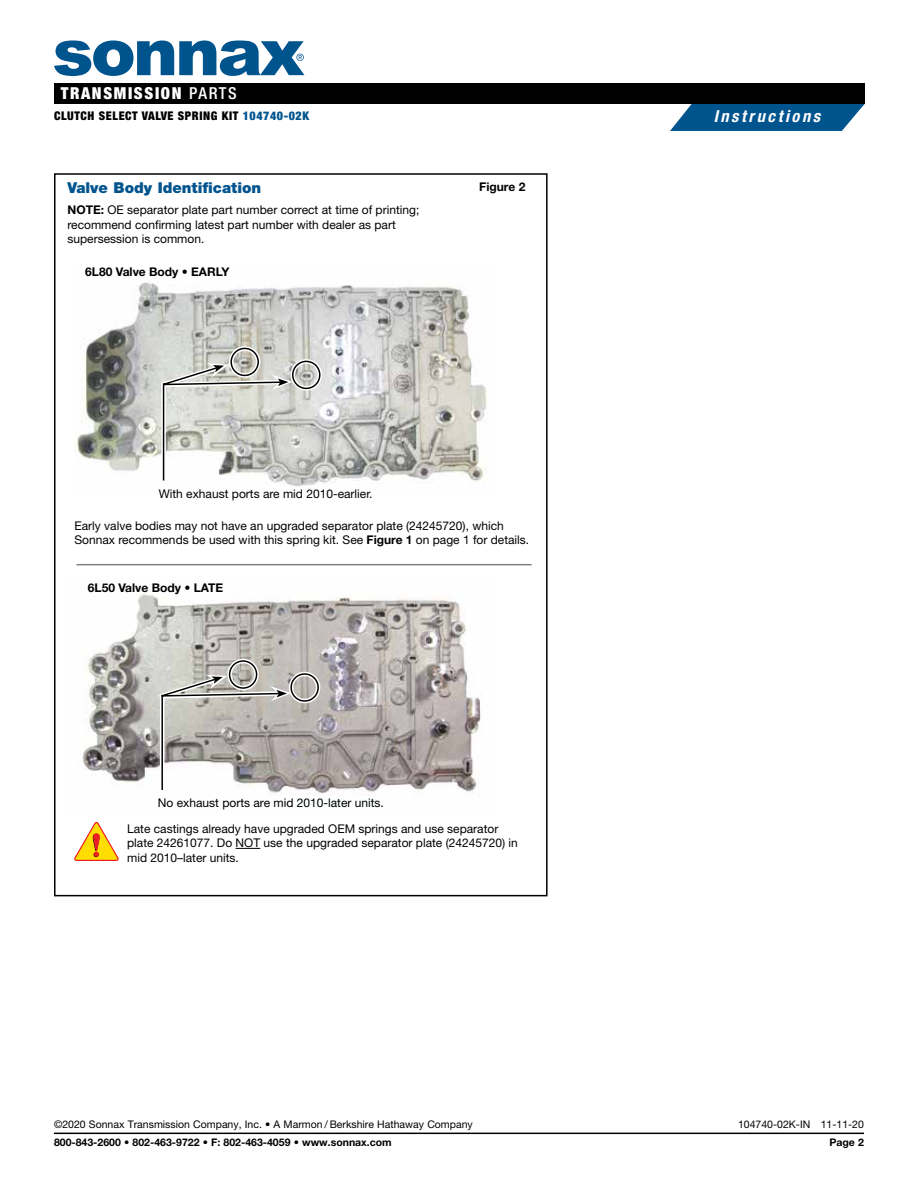
<style>
.page{position:relative;width:918px;height:1188px;background:#fff}
.page>*{position:absolute;margin:0;border:0;box-sizing:border-box;transform-origin:0 0}
.t1{font:900 condensed 16.5px "Helvetica Neue LT Std";letter-spacing:.1em;color:#fff}
.t2{font:italic 700 condensed 16.5px "Helvetica Neue LT Std";letter-spacing:.155em;color:#fff}
.t3{font:900 15px "Helvetica Neue LT Std";color:#00548e}
.t4{font:12px/14.4px "Helvetica Neue LT Std";color:#000}
.t5{font:700 12px "Helvetica Neue LT Std";color:#000}
.t6{font:900 condensed 12px "Helvetica Neue LT Std";letter-spacing:.05em;color:#000}
.t7{font:10.5px "Helvetica Neue LT Std";color:#000}
.t8{font:700 10.5px "Helvetica Neue LT Std";color:#000}
.s1{font-weight:500}
.s2{color:#00548e}
.s3{font-weight:700}
</style>
<div class="page">
<div style="left:54px;top:173px;width:494px;height:723px;border:2px solid #000"></div>
<hr style="left:76px;top:564px;width:456px;height:1px;background:#808285">
<img style="left:75px;top:282px;width:412px;height:205px">
<div style="left:229px;top:346px;width:31px;height:32px;border:4px solid #fff;border-radius:50%"></div>
<div style="left:230px;top:348px;width:29px;height:28px;border:2px solid #000;border-radius:50%"></div>
<div style="left:291px;top:359px;width:31px;height:32px;border:4px solid #fff;border-radius:50%"></div>
<div style="left:292px;top:361px;width:29px;height:28px;border:2px solid #000;border-radius:50%"></div>
<svg style="left:161px;top:390px;width:5px;height:91px"></svg>
<hr style="left:163px;top:383px;width:1px;height:98px;background:#000">
<svg style="left:128px;top:363px;width:165px;height:27px;background:#c2c3be"></svg>
<img style="left:82px;top:594px;width:399px;height:201px">
<div style="left:227px;top:659px;width:32px;height:31px;border:4px solid #fff;border-radius:50%"></div>
<div style="left:229px;top:660px;width:28px;height:29px;border:2px solid #000;border-radius:50%"></div>
<div style="left:289px;top:672px;width:31px;height:31px;border:4px solid #fff;border-radius:50%"></div>
<div style="left:290px;top:673px;width:29px;height:29px;border:2px solid #000;border-radius:50%"></div>
<hr style="left:160px;top:695px;width:4px;height:84px;background:#fff">
<hr style="left:161px;top:695px;width:2px;height:95px;background:#000">
<svg style="left:127px;top:674px;width:164px;height:28px;background:#b7b6b1"></svg>
<svg style="left:236px;top:848px;width:24px;height:1px"></svg>
<svg style="left:74px;top:822px;width:45px;height:39px"></svg>
<hr style="left:54px;top:1133px;width:810px;height:1px;background:#000">
<svg style="left:670px;top:104px;width:195px;height:27px;background:#1d689b"></svg>
<div style="left:54px;top:83px;width:811px;height:21px;background:#000"></div>
<svg style="left:54px;top:40px;width:250px;height:36px"></svg>
<h1 class="t1" style="left:61px;top:83px;width:178px">TRANSMISSION <span class="s1">PARTS</span></h1>
<p class="t6" style="left:54px;top:109px;width:257px">CLUTCH SELECT VALVE SPRING KIT <span class="s2">104740-02K</span></p>
<h1 class="t2" style="left:714px;top:107px;width:108px">Instructions</h1>
<p class="t3" style="left:68px;top:179px;width:195px">Valve Body Identification</p>
<p class="t5" style="left:479px;top:179px;width:48px">Figure 2</p>
<p class="t4" style="left:68px;top:203px;width:353px"><span class="s3">NOTE:</span> OE separator plate part number correct at time of printing; recommend confirming latest part number with dealer as part supersession is common.</p>
<p class="t5" style="left:85px;top:265px;width:146px">6L80 Valve Body • EARLY</p>
<p class="t4" style="left:159px;top:487px;width:215px">With exhaust ports are mid 2010-earlier.</p>
<p class="t4" style="left:75px;top:518px;width:456px">Early valve bodies may not have an upgraded separator plate (24245720), which<br>Sonnax recommends be used with this spring kit. See <span class="s3">Figure 1</span> on page 1 for details.</p>
<p class="t5" style="left:88px;top:580px;width:137px">6L50 Valve Body • LATE</p>
<p class="t4" style="left:127px;top:789px;width:373px;line-height:26px;text-indent:31px">No exhaust ports are mid 2010-later units.<br>Late castings already have upgraded OEM springs and use separator</p>
<p class="t4" style="left:127px;top:836px;width:392px">plate 24261077. Do NOT use the upgraded separator plate (24245720) in mid 2010–later units.</p>
<p class="t7" style="left:54px;top:1118px;width:420px">©2020 Sonnax Transmission Company, Inc. • A Marmon / Berkshire Hathaway Company</p>
<p class="t7" style="left:738px;top:1118px;width:127px">104740-02K-IN 11-11-20</p>
<p class="t8" style="left:54px;top:1136px;width:339px">800-843-2600 • 802-463-9722 • F: 802-463-4059 • www.sonnax.com</p>
<p class="t8" style="left:829px;top:1136px;width:36px">Page 2</p>
</div>
